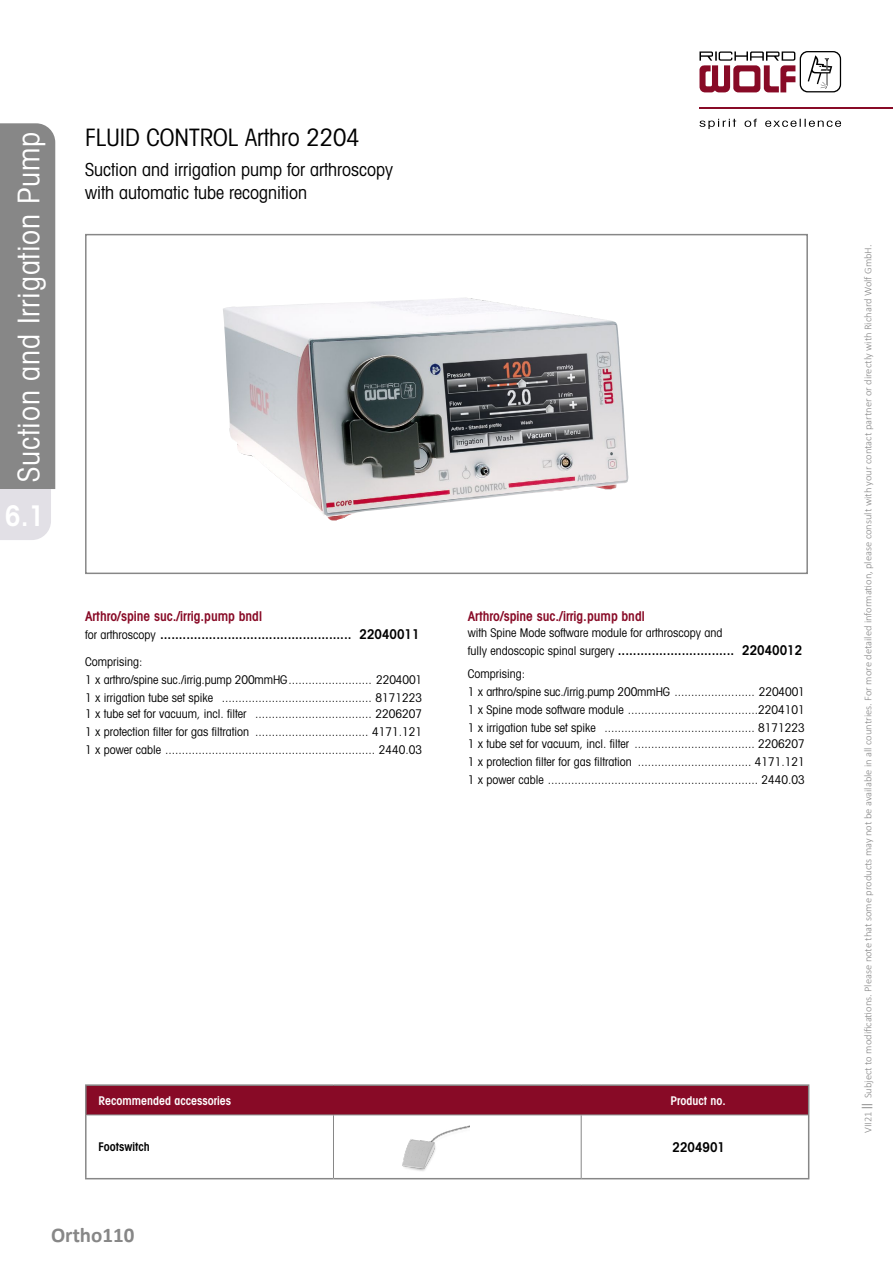
<style>
.page{position:relative;width:893px;height:1263px;background:#fff}
.page>*{position:absolute;margin:0;border:0;box-sizing:border-box;transform-origin:0 0}
.t1{font:condensed 30px "Avant Garde";letter-spacing:.025em;color:#fff}
.t2{font:600 condensed 28.5px "Avant Garde";color:#fff}
.t3{font:condensed 24px "Avant Garde";color:#000}
.t4{font:700 21px "Calibri";color:#878787}
.t5{font:condensed 18px/22.5px "Avant Garde";color:#000}
.t6{font:600 condensed 13.5px/18px "Avant Garde";color:#000}
.t7{font:600 condensed 13.5px "Avant Garde";color:#880a26}
.t8{font:condensed 12px/18px "Avant Garde";color:#000}
.t9{font:600 condensed 12px "Avant Garde";color:#fff}
.t10{font:600 condensed 12px "Avant Garde";color:#000}
.t11{font:300 10.5px "Calibri";color:#878787}
.s1{color:#880a26}
.s2{font-weight:400;font-size:12px}
.s3{font-family:"Adobe Garamond Pro";font-weight:700}
</style>
<div class="page">
<svg style="left:0;top:123px;width:55px;height:417px;background:#929293"></svg>
<svg style="left:699px;top:119px;width:142px;height:10px"></svg>
<svg style="left:699px;top:51px;width:142px;height:41px"></svg>
<hr style="left:699px;top:107px;width:194px;height:2px;background:#880a26">
<div style="left:85px;top:234px;width:723px;height:340px;border:2px solid #878787"></div>
<hr style="left:85px;top:1115px;width:2px;height:63px;background:#878787">
<hr style="left:808px;top:1115px;width:1px;height:63px;background:#878787">
<hr style="left:333px;top:1115px;width:1px;height:63px;background:#878787">
<hr style="left:581px;top:1115px;width:1px;height:63px;background:#878787">
<hr style="left:85px;top:1178px;width:248px;height:1px;background:#878787">
<hr style="left:333px;top:1178px;width:248px;height:1px;background:#878787">
<hr style="left:581px;top:1178px;width:228px;height:1px;background:#878787">
<hr style="left:85px;top:1084px;width:248px;height:2px;background:#878787">
<hr style="left:85px;top:1086px;width:2px;height:29px;background:#878787">
<hr style="left:333px;top:1084px;width:248px;height:2px;background:#878787">
<hr style="left:581px;top:1084px;width:228px;height:2px;background:#878787">
<div style="left:86px;top:1085px;width:723px;height:30px;background:#880a26"></div>
<img style="left:223px;top:298px;width:406px;height:222px">
<img style="left:402px;top:1125px;width:67px;height:46px">
<h1 class="t1" style="left:10px;top:481px;width:351px;rotate:-90deg">Suction and Irrigation Pump</h1>
<h2 class="t2" style="left:5px;top:498px;width:41px">6.1</h2>
<h3 class="t3" style="left:85px;top:123px;width:276px">FLUID CONTROL Arthro 2204</h3>
<h3 class="t5" style="left:85px;top:158px;width:309px">Suction and irrigation pump for arthroscopy with automatic tube recognition</h3>
<p class="t6" style="left:85px;top:607px;width:336px"><span class="s1">Arthro/spine suc./irrig.pump bndl<br></span><span class="s2">for arthroscopy</span> ................................................... 22040011</p>
<p class="t8" style="left:85px;top:652px;width:339px">Comprising:<br>1 x arthro/spine suc./irrig.pump 200mmHG......................... 2204001<br>1 x irrigation tube set spike ............................................. 8171223</p>
<p class="t8" style="left:85px;top:705px;width:339px;text-align:justify">1 x tube set for vacuum, incl. filter ................................... 2206207<br>1 x protection filter for gas filtration .................................. 4171.121<br>1 x power cable ............................................................... 2440.03</p>
<p class="t7" style="left:468px;top:607px;width:179px">Arthro/spine suc./irrig.pump bndl</p>
<p class="t8" style="left:468px;top:624px;width:256px">with Spine Mode software module for arthroscopy and</p>
<p class="t6" style="left:468px;top:641px;width:336px"><span class="s2">fully endoscopic spinal surgery</span> ............................... 22040012</p>
<p class="t8" style="left:468px;top:664px;width:339px">Comprising:<br>1 x arthro/spine suc./irrig.pump 200mmHG ........................ 2204001<br>1 x Spine mode software module .......................................2204101<br>1 x irrigation tube set spike ............................................. 8171223</p>
<p class="t8" style="left:468px;top:735px;width:339px;text-align:justify">1 x tube set for vacuum, incl. filter .................................... 2206207<br>1 x protection filter for gas filtration .................................. 4171.121<br>1 x power cable ............................................................... 2440.03</p>
<p class="t9" style="left:99px;top:1093px;width:134px">Recommended accessories</p>
<p class="t9" style="left:671px;top:1093px;width:57px">Product no.</p>
<p class="t10" style="left:99px;top:1140px;width:53px">Footswitch</p>
<p class="t6" style="left:672px;top:1138px;width:54px">2204901</p>
<h3 class="t4" style="left:51px;top:1220px;width:85px">Ortho110</h3>
<p class="t11" style="left:861px;top:1133px;width:890px;rotate:-90deg">VII21 <span class="s3">||</span> Subject to modifications. Please note that some products may not be available in all countries. For more detailed information, please consult with your contact partner or directly with Richard Wolf GmbH.</p>
</div>
